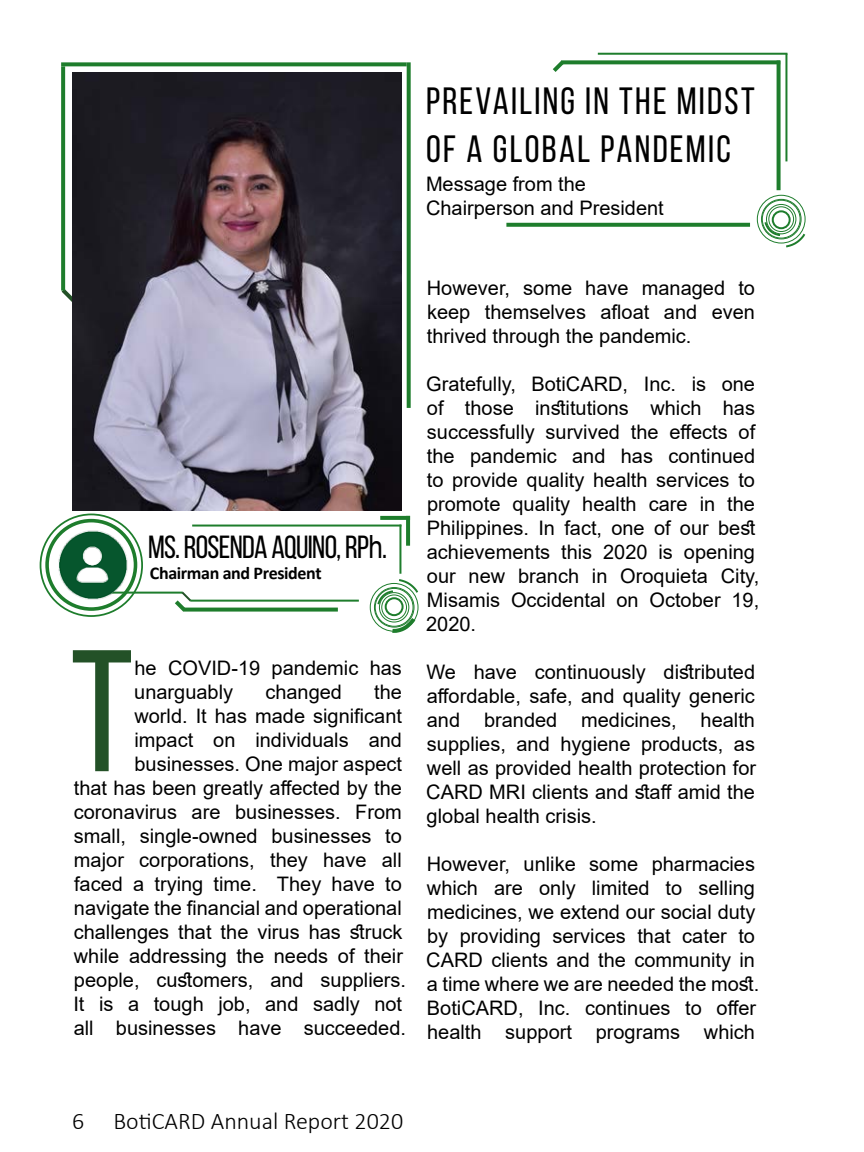
<style>
.page{position:relative;width:864px;height:1152px;background:#fff}
.page>*{position:absolute;margin:0;border:0;box-sizing:border-box;transform-origin:0 0}
.t1{font:172.8px "Bebas Neue";color:#235127}
.t2{font:38px/48px "Bebas Neue";letter-spacing:.06em;color:#000}
.t3{font:32px "Bebas Neue";letter-spacing:-.02em;color:#000}
.t4{font:300 24px "Calibri";color:#000}
.t5{font:20px/24px "Arial";color:#000}
.t6{font:700 18px "Calibri";letter-spacing:-.02em;color:#000}
.s1{font-family:"Arial Narrow"}
</style>
<div class="page">
<div style="left:45px;top:519px;width:92px;height:92px;border:4px solid #1e7d2c;border-radius:50%"></div>
<div style="left:40px;top:514px;width:103px;height:103px;border:2px solid #1e7d2c;border-radius:50%"></div>
<hr style="left:103px;top:592px;width:80px;height:2px;background:#1e7d2c">
<svg style="left:61px;top:285px;width:11px;height:17px"></svg>
<img style="left:72px;top:72px;width:330px;height:438px">
<img style="left:53px;top:526px;width:76px;height:76px">
<hr style="left:192px;top:525px;width:209px;height:2px;background:#1e7d2c">
<hr style="left:399px;top:525px;width:2px;height:49px;background:#1e7d2c">
<hr style="left:190px;top:600px;width:169px;height:2px;background:#1e7d2c">
<svg style="left:171px;top:591px;width:22px;height:21px"></svg>
<svg style="left:183px;top:608px;width:155px;height:4px"></svg>
<svg style="left:380px;top:516px;width:26px;height:4px"></svg>
<svg style="left:406px;top:516px;width:4px;height:30px"></svg>
<div style="left:385px;top:597px;width:19px;height:19px;border:2px solid #1e7d2c;border-radius:50%"></div>
<div style="left:379px;top:592px;width:30px;height:31px;border:1px solid #1e7d2c;border-radius:50%"></div>
<svg style="left:388px;top:614px;width:30px;height:19px"></svg>
<div style="left:370px;top:583px;width:48px;height:48px;border:1px solid #1e7d2c;border-radius:50%"></div>
<div style="left:375px;top:588px;width:38px;height:38px;border:1px solid #1e7d2c;border-radius:50%"></div>
<div style="left:374px;top:588px;width:40px;height:39px;border:1px solid #1e7d2c;border-radius:50%"></div>
<div style="left:382px;top:595px;width:25px;height:25px;border:1px solid #1e7d2c;border-radius:50%"></div>
<svg style="left:376px;top:579px;width:43px;height:28px"></svg>
<svg style="left:61px;top:62px;width:346px;height:4px"></svg>
<svg style="left:61px;top:66px;width:4px;height:225px"></svg>
<svg style="left:407px;top:62px;width:4px;height:346px"></svg>
<svg style="left:506px;top:223px;width:244px;height:4px"></svg>
<svg style="left:777px;top:61px;width:4px;height:129px"></svg>
<div style="left:772px;top:210px;width:19px;height:19px;border:2px solid #1e7d2c;border-radius:50%"></div>
<div style="left:766px;top:204px;width:30px;height:30px;border:1px solid #1e7d2c;border-radius:50%"></div>
<div style="left:757px;top:195px;width:48px;height:48px;border:1px solid #1e7d2c;border-radius:50%"></div>
<div style="left:762px;top:200px;width:38px;height:38px;border:1px solid #1e7d2c;border-radius:50%"></div>
<div style="left:761px;top:199px;width:40px;height:40px;border:1px solid #1e7d2c;border-radius:50%"></div>
<div style="left:769px;top:207px;width:25px;height:25px;border:1px solid #1e7d2c;border-radius:50%"></div>
<svg style="left:763px;top:220px;width:43px;height:28px"></svg>
<svg style="left:568px;top:60px;width:212px;height:4px"></svg>
<svg style="left:552px;top:60px;width:16px;height:12px"></svg>
<hr style="left:598px;top:53px;width:189px;height:2px;background:#1e7d2c">
<hr style="left:785px;top:54px;width:2px;height:107px;background:#1e7d2c">
<h2 class="t2" style="left:426px;top:77px;width:330px">PREVAILING IN THE MIDST<br>OF A GLOBAL PANDEMIC</h2>
<p class="t5" style="left:426px;top:172px;width:239px">Message from the<br>Chairperson and President</p>
<h3 class="t3" style="left:148px;top:529px;width:241px">MS. ROSENDA AQUINO, RP<span class="s1">h</span>.</h3>
<p class="t6" style="left:150px;top:560px;width:173px">Chairman and President</p>
<h1 class="t1" style="left:71px;top:618px;width:64px">T</h1>
<p class="t5" style="left:134px;top:656px;width:269px">he COVID-19 pandemic has unarguably</p>
<p class="t5" style="left:73px;top:680px;width:334px;text-align:right">the<br>world. It has made significant<br>impact on individuals and businesses. One major aspect<br>that has been greatly affected by the coronavirus are businesses. From small, single-owned businesses to major corporations, they have all faced a trying time. They have to navigate the financial and operational challenges that the virus has struck while addressing the needs of their people, customers, and suppliers.<br>It is a tough job, and sadly not all businesses have succeeded.</p>
<p class="t5" style="left:265px;top:680px;width:78px">changed</p>
<p class="t5" style="left:427px;top:276px;width:330px;text-align:justify">However, some have managed to keep themselves afloat and even thrived through the pandemic.</p>
<p class="t5" style="left:426px;top:372px;width:335px">Gratefully, BotiCARD, Inc. is one of those institutions which has successfully survived the effects of the pandemic and has continued to provide quality health services to promote quality health care in the<br>Philippines. In fact, one of our best achievements this 2020 is opening our new branch in Oroquieta City,<br>Misamis Occidental on October 19,<br>2020.</p>
<p class="t5" style="left:426px;top:660px;width:331px;text-align:justify">We have continuously distributed affordable, safe, and quality generic and branded medicines, health supplies, and hygiene products, as well as provided health protection for CARD MRI clients and staff amid the global health crisis.</p>
<p class="t5" style="left:426px;top:852px;width:334px">However, unlike some pharmacies which are only limited to selling medicines, we extend our social duty by providing services that cater to CARD clients and the community in a time where we are needed the most.<br>BotiCARD, Inc. continues to offer health support programs which</p>
<p class="t4" style="left:72px;top:1106px;width:333px">6 BotiCARD Annual Report 2020</p>
</div>
